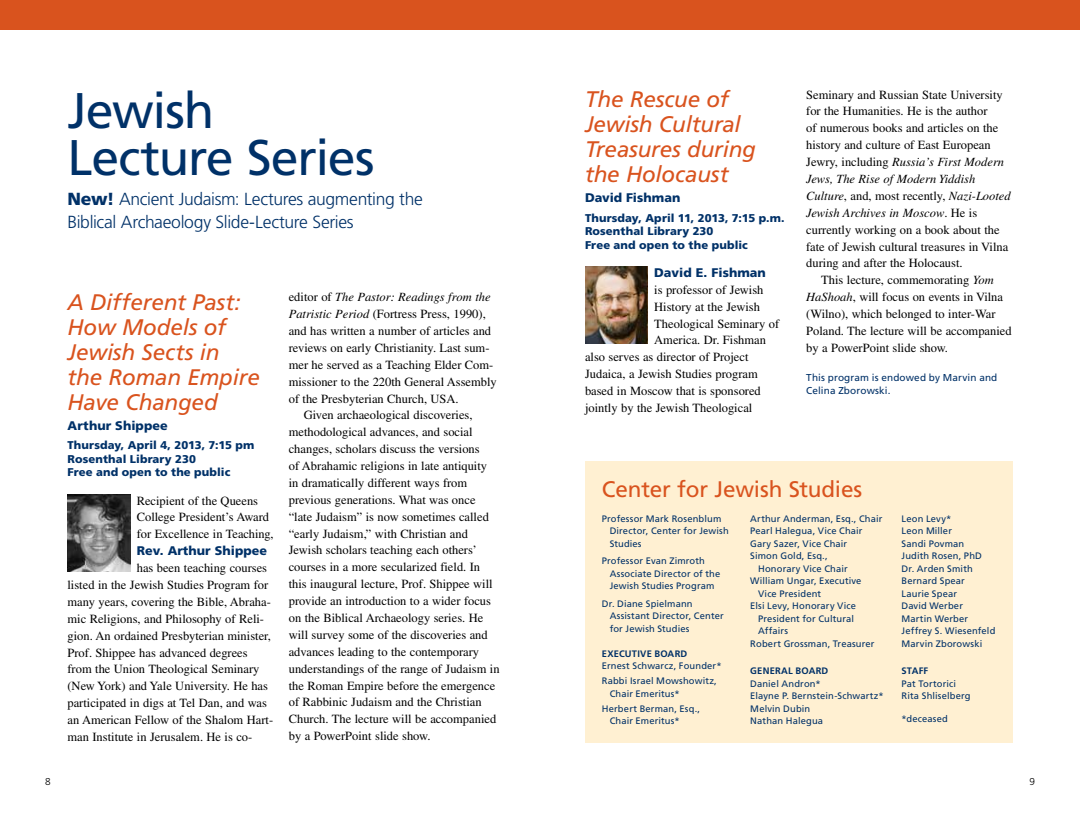
<style>
.page{position:relative;width:1080px;height:833px;background:#fff}
.page>*{position:absolute;margin:0;border:0;box-sizing:border-box;transform-origin:0 0}
.t1{font:50px/47.5px "Frutiger LT Std";letter-spacing:-.02em;color:#003168}
.t2{font:italic 22.5px/25px "Frutiger LT Std";letter-spacing:-.01em;color:#d9531e}
.t3{font:22.5px "Frutiger LT Std";letter-spacing:-.005em;color:#d9531e}
.t4{font:300 17.5px/22.5px "Frutiger LT Std";letter-spacing:-.02em;color:#003168}
.t5{font:12.5px/16.9px "Times LT Std";color:#000}
.t6{font:900 12.5px "Frutiger LT Std";color:#003168}
.t7{font:italic 12.5px "Times LT Std";color:#000}
.t8{font:900 11.25px/13.5px "Frutiger LT Std";letter-spacing:.01em;color:#003168}
.t9{font:10px/12.5px "Frutiger LT Std";letter-spacing:.01em;color:#003168}
.t10{font:300 10px "Frutiger LT Std";color:#000}
.t11{font:9.38px/12.5px "Frutiger LT Std";letter-spacing:.015em;color:#003168}
.t12{font:700 9.38px "Frutiger LT Std";letter-spacing:.02em;color:#003168}
.s1{font-weight:900}
.s2{font-style:normal}
.s3{font-style:italic}
</style>
<div class="page">
<div style="left:0;top:0;width:540px;height:29px;background:#d9531e"></div>
<div style="left:540px;top:0;width:540px;height:29px;background:#d9531e"></div>
<div style="left:585px;top:461px;width:427px;height:281px;background:#fff0d2"></div>
<img style="left:68px;top:494px;width:63px;height:77px">
<img style="left:585px;top:267px;width:63px;height:77px">
<h1 class="t1" style="left:68px;top:87px;width:308px">Jewish<br>Lecture Series</h1>
<h3 class="t4" style="left:68px;top:188px;width:357px"><span class="s1">New!</span> Ancient Judaism: Lectures augmenting the<br>Biblical Archaeology Slide-Lecture Series</h3>
<h2 class="t2" style="left:68px;top:289px;width:194px">A Different Past:<br>How Models of<br>Jewish Sects in<br>the Roman Empire<br>Have Changed</h2>
<p class="t6" style="left:68px;top:417px;width:102px">Arthur Shippee</p>
<p class="t8" style="left:68px;top:438px;width:188px">Thursday, April 4, 2013, 7:15 pm<br>Rosenthal Library 230<br>Free and open to the public</p>
<p class="t5" style="left:137px;top:492px;width:139px">Recipient of the Queens<br>College President’s Award for Excellence in Teaching,</p>
<p class="t6" style="left:137px;top:543px;width:132px">Rev. Arthur Shippee</p>
<p class="t5" style="left:68px;top:559px;width:207px;text-indent:69px">has been teaching courses listed in the Jewish Studies Program for many years, covering the Bible, Abraha&shy;mic Religions, and Philosophy of Reli&shy;gion. An ordained Presbyterian minister, Prof. Shippee has advanced degrees from the Union Theological Seminary (New York) and Yale University. He has participated in digs at Tel Dan, and was an American Fellow of the Shalom Hart&shy;man Institute in Jerusalem. He is co-</p>
<p class="t7" style="left:289px;top:290px;width:203px"><span class="s2">editor of</span> The Pastor: Readings from the</p>
<p class="t5" style="left:289px;top:305px;width:199px"><span class="s3">Patristic Period</span> (Fortress Press, 1990),</p>
<p class="t5" style="left:289px;top:322px;width:204px">and has written a number of articles and</p>
<p class="t5" style="left:289px;top:339px;width:202px">reviews on early Christianity. Last sum-</p>
<p class="t5" style="left:289px;top:356px;width:206px">mer he served as a Teaching Elder Com-</p>
<p class="t5" style="left:289px;top:373px;width:210px">missioner to the 220th General Assembly</p>
<p class="t5" style="left:289px;top:390px;width:171px">of the Presbyterian Church, USA.</p>
<p class="t5" style="left:304px;top:406px;width:170px">Given archaeological discoveries,</p>
<p class="t5" style="left:289px;top:423px;width:185px">methodological advances, and social</p>
<p class="t5" style="left:289px;top:440px;width:192px">changes, scholars discuss the versions</p>
<p class="t5" style="left:289px;top:457px;width:200px">of Abrahamic religions in late antiquity</p>
<p class="t5" style="left:289px;top:474px;width:180px">in dramatically different ways from</p>
<p class="t5" style="left:289px;top:491px;width:188px">previous generations. What was once</p>
<p class="t5" style="left:289px;top:508px;width:202px">“late Judaism” is now sometimes called</p>
<p class="t5" style="left:289px;top:525px;width:181px">“early Judaism,” with Christian and</p>
<p class="t5" style="left:289px;top:541px;width:190px">Jewish scholars teaching each others’</p>
<p class="t5" style="left:289px;top:558px;width:193px">courses in a more secularized field. In</p>
<p class="t5" style="left:289px;top:575px;width:205px">this inaugural lecture, Prof. Shippee will</p>
<p class="t5" style="left:289px;top:592px;width:204px">provide an introduction to a wider focus</p>
<p class="t5" style="left:289px;top:609px;width:196px">on the Biblical Archaeology series. He</p>
<p class="t5" style="left:289px;top:626px;width:201px">will survey some of the discoveries and</p>
<p class="t5" style="left:289px;top:643px;width:192px">advances leading to the contemporary</p>
<p class="t5" style="left:289px;top:660px;width:212px">understandings of the range of Judaism in</p>
<p class="t5" style="left:289px;top:676px;width:208px">the Roman Empire before the emergence</p>
<p class="t5" style="left:289px;top:693px;width:194px">of Rabbinic Judaism and the Christian</p>
<p class="t5" style="left:289px;top:710px;width:209px">Church. The lecture will be accompanied</p>
<p class="t5" style="left:289px;top:727px;width:143px">by a PowerPoint slide show.</p>
<h2 class="t2" style="left:585px;top:87px;width:173px">The Rescue of<br>Jewish Cultural<br>Treasures during the Holocaust</h2>
<p class="t6" style="left:585px;top:190px;width:97px">David Fishman</p>
<p class="t8" style="left:585px;top:211px;width:201px">Thursday, April 11, 2013, 7:15 p.m.<br>Rosenthal Library 230<br>Free and open to the public</p>
<p class="t6" style="left:654px;top:265px;width:113px">David E. Fishman</p>
<p class="t5" style="left:654px;top:281px;width:111px">is professor of Jewish</p>
<p class="t5" style="left:654px;top:298px;width:107px">History at the Jewish</p>
<p class="t5" style="left:654px;top:315px;width:126px">Theological Seminary of</p>
<p class="t5" style="left:654px;top:332px;width:113px">America. Dr. Fishman</p>
<p class="t5" style="left:585px;top:348px;width:165px">also serves as director of Project</p>
<p class="t5" style="left:585px;top:365px;width:174px">Judaica, a Jewish Studies program</p>
<p class="t5" style="left:585px;top:382px;width:177px">based in Moscow that is sponsored</p>
<p class="t5" style="left:585px;top:399px;width:169px">jointly by the Jewish Theological</p>
<p class="t5" style="left:806px;top:86px;width:206px">Seminary and Russian State University for the Humanities. He is the author<br>of numerous books and articles on the history and culture of East European Jewry, including <span class="s3">Russia’s First Modern Jews, The Rise of Modern Yiddish Culture</span>, and, most recently, <span class="s3">Nazi-Looted Jewish Archives in Moscow</span>. He is currently working on a book about the fate of Jewish cultural treasures in Vilna during and after the Holocaust.</p>
<p class="t5" style="left:806px;top:271px;width:207px;text-indent:15px">This lecture, commemorating <span class="s3">Yom HaShoah</span>, will focus on events in Vilna (Wilno), which belonged to inter-War Poland. The lecture will be accompanied by a PowerPoint slide show.</p>
<p class="t9" style="left:806px;top:371px;width:193px">This program is endowed by Marvin and<br>Celina Zborowski.</p>
<h2 class="t3" style="left:602px;top:475px;width:262px">Center for Jewish Studies</h2>
<p class="t11" style="left:750px;top:512px;width:134px">Arthur Anderman, Esq., Chair</p>
<p class="t11" style="left:750px;top:525px;width:114px">Pearl Halegua, Vice Chair</p>
<p class="t11" style="left:750px;top:537px;width:98px">Gary Sazer, Vice Chair</p>
<p class="t11" style="left:750px;top:550px;width:79px">Simon Gold, Esq.,</p>
<p class="t11" style="left:758px;top:562px;width:91px">Honorary Vice Chair</p>
<p class="t11" style="left:750px;top:575px;width:113px">William Ungar, Executive</p>
<p class="t11" style="left:758px;top:587px;width:65px">Vice President</p>
<p class="t11" style="left:750px;top:600px;width:107px">Elsi Levy, Honorary Vice</p>
<p class="t11" style="left:758px;top:612px;width:97px">President for Cultural</p>
<p class="t11" style="left:758px;top:624px;width:32px">Affairs</p>
<p class="t11" style="left:750px;top:637px;width:126px">Robert Grossman, Treasurer</p>
<p class="t12" style="left:750px;top:665px;width:80px">GENERAL BOARD</p>
<p class="t11" style="left:750px;top:677px;width:135px">Daniel Andron*<br>Elayne P. Bernstein-Schwartz*<br>Melvin Dubin<br>Nathan Halegua</p>
<p class="t11" style="left:610px;top:512px;width:121px;text-indent:-8px">Professor Mark Rosenblum<br>Director, Center for Jewish<br>Studies</p>
<p class="t11" style="left:610px;top:555px;width:112px;text-indent:-8px">Professor Evan Zimroth<br>Associate Director of the<br>Jewish Studies Program</p>
<p class="t11" style="left:610px;top:597px;width:116px;text-indent:-8px">Dr. Diane Spielmann<br>Assistant Director, Center for Jewish Studies</p>
<p class="t12" style="left:602px;top:648px;width:87px">EXECUTIVE BOARD</p>
<p class="t11" style="left:602px;top:658px;width:121px;line-height:15px">Ernest Schwarcz, Founder*<br>Rabbi Israel Mowshowitz,</p>
<p class="t11" style="left:602px;top:686px;width:100px;line-height:15px;text-indent:8px">Chair Emeritus*<br>Herbert Berman, Esq.,</p>
<p class="t11" style="left:610px;top:715px;width:72px">Chair Emeritus*</p>
<p class="t11" style="left:902px;top:512px;width:95px">Leon Levy*<br>Leon Miller<br>Sandi Povman<br>Judith Rosen, PhD<br>Dr. Arden Smith<br>Bernard Spear<br>Laurie Spear<br>David Werber<br>Martin Werber<br>Jeffrey S. Wiesenfeld<br>Marvin Zborowski</p>
<p class="t12" style="left:902px;top:665px;width:28px">STAFF</p>
<p class="t11" style="left:902px;top:677px;width:70px">Pat Tortorici<br>Rita Shliselberg</p>
<p class="t11" style="left:902px;top:712px;width:48px">*deceased</p>
<p class="t10" style="left:45px;top:776px;width:7px">8</p>
<p class="t10" style="left:1029px;top:776px;width:7px">9</p>
</div>
